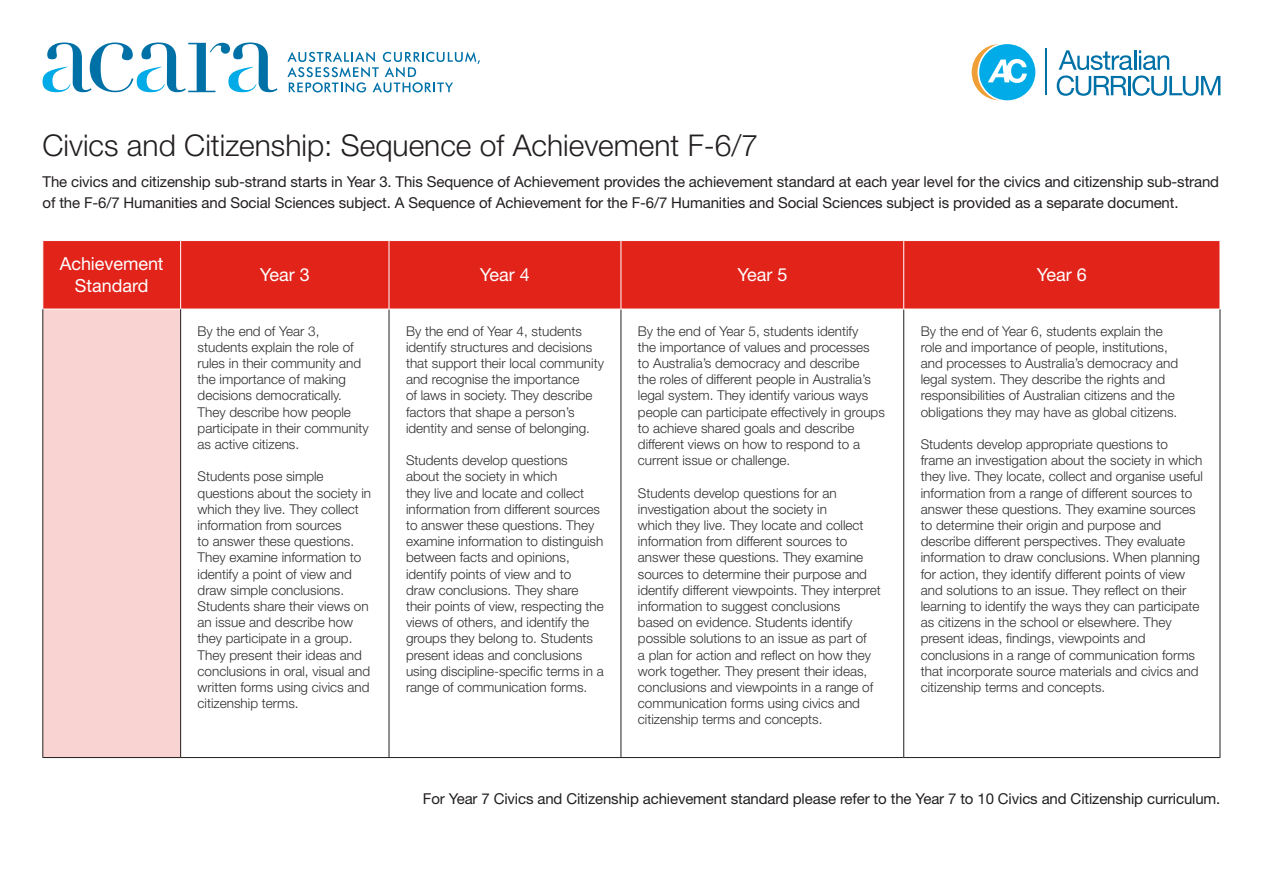
<style>
.page{position:relative;width:1263px;height:893px;background:#fff}
.page>*{position:absolute;margin:0;border:0;box-sizing:border-box;transform-origin:0 0}
.HASS_Header{font:300 30px "Helvetica Neue LT Std";color:#231f20}
.Table_Header_HASS{font:18px/21.6px "Helvetica Neue LT Std";letter-spacing:-.005em;color:#fff;text-align:center}
.HASS_sub_title{font:15px/21px "Helvetica Neue LT Std";letter-spacing:-.01em;color:#231f20}
.HASS_footer{font:15px "Helvetica Neue LT Std";letter-spacing:-.01em;color:#231f20}
.Middle_Cells_HASS{font:300 13.5px/16.2px "Helvetica Neue LT Std";color:#312f30}
</style>
<div class="page">
<div style="left:972px;top:44px;width:56px;height:56px;background:#f09e36;border-radius:50%"></div>
<svg style="left:977px;top:43px;width:60px;height:59px"></svg>
<div style="left:979px;top:44px;width:56px;height:56px;background:#00abe7;border-radius:50%"></div>
<svg style="left:988px;top:59px;width:39px;height:24px"></svg>
<svg style="left:1057px;top:50px;width:163px;height:46px"></svg>
<hr style="left:1045px;top:48px;width:1px;height:47px;background:#0071a7">
<svg style="left:43px;top:43px;width:235px;height:49px"></svg>
<svg style="left:287px;top:52px;width:193px;height:41px"></svg>
<div style="left:44px;top:241px;width:1176px;height:68px;background:#e1231a"></div>
<div style="left:43px;top:309px;width:138px;height:448px;background:#f9d3d1"></div>
<hr style="left:389px;top:241px;width:1px;height:68px;background:#fff">
<hr style="left:621px;top:241px;width:1px;height:68px;background:#fff">
<hr style="left:903px;top:309px;width:1px;height:448px;background:#231f20">
<hr style="left:903px;top:241px;width:1px;height:68px;background:#fff">
<hr style="left:180px;top:241px;width:1px;height:68px;background:#fff">
<hr style="left:389px;top:309px;width:1px;height:448px;background:#231f20">
<hr style="left:621px;top:309px;width:1px;height:448px;background:#231f20">
<hr style="left:1219px;top:309px;width:1px;height:448px;background:#231f20">
<hr style="left:181px;top:757px;width:208px;height:1px;background:#231f20">
<hr style="left:389px;top:757px;width:232px;height:1px;background:#231f20">
<hr style="left:621px;top:757px;width:283px;height:1px;background:#231f20">
<hr style="left:904px;top:757px;width:316px;height:1px;background:#231f20">
<hr style="left:43px;top:309px;width:138px;height:1px;background:#fff">
<hr style="left:389px;top:309px;width:232px;height:1px;background:#fff">
<hr style="left:621px;top:309px;width:283px;height:1px;background:#fff">
<hr style="left:904px;top:309px;width:316px;height:1px;background:#fff">
<hr style="left:43px;top:309px;width:1px;height:448px;background:#231f20">
<hr style="left:180px;top:309px;width:1px;height:448px;background:#231f20">
<hr style="left:43px;top:757px;width:138px;height:1px;background:#231f20">
<h1 class="HASS_Header" style="left:43px;top:127px;width:717px">Civics and Citizenship: Sequence of Achievement F-6/7</h1>
<h2 class="HASS_sub_title" style="left:43px;top:171px;width:1178px">The civics and citizenship sub-strand starts in Year 3. This Sequence of Achievement provides the achievement standard at each year level for the civics and citizenship sub-strand of the F-6/7 Humanities and Social Sciences subject. A Sequence of Achievement for the F-6/7 Humanities and Social Sciences subject is provided as a separate document.</h2>
<h3 class="Table_Header_HASS" style="left:60px;top:253px;width:105px">Achievement<br>Standard</h3>
<h3 class="Table_Header_HASS" style="left:260px;top:264px;width:52px">Year 3</h3>
<h3 class="Table_Header_HASS" style="left:480px;top:264px;width:52px">Year 4</h3>
<h3 class="Table_Header_HASS" style="left:737px;top:264px;width:52px">Year 5</h3>
<h3 class="Table_Header_HASS" style="left:1037px;top:264px;width:52px">Year 6</h3>
<p class="Middle_Cells_HASS" style="left:198px;top:322px;width:173px">By the end of Year 3, students explain the role of rules in their community and the importance of making decisions democratically.<br>They describe how people participate in their community as active citizens.</p>
<p class="Middle_Cells_HASS" style="left:198px;top:468px;width:175px">Students pose simple questions about the society in which they live. They collect information from sources<br>to answer these questions.<br>They examine information to identify a point of view and draw simple conclusions.<br>Students share their views on an issue and describe how they participate in a group.<br>They present their ideas and conclusions in oral, visual and written forms using civics and citizenship terms.</p>
<p class="Middle_Cells_HASS" style="left:406px;top:322px;width:199px">By the end of Year 4, students identify structures and decisions that support their local community and recognise the importance<br>of laws in society. They describe factors that shape a person’s identity and sense of belonging.</p>
<p class="Middle_Cells_HASS" style="left:406px;top:452px;width:199px">Students develop questions about the society in which<br>they live and locate and collect information from different sources to answer these questions. They examine information to distinguish between facts and opinions, identify points of view and to<br>draw conclusions. They share their points of view, respecting the views of others, and identify the groups they belong to. Students present ideas and conclusions using discipline-specific terms in a range of communication forms.</p>
<p class="Middle_Cells_HASS" style="left:638px;top:322px;width:248px">By the end of Year 5, students identify<br>the importance of values and processes<br>to Australia’s democracy and describe<br>the roles of different people in Australia’s legal system. They identify various ways people can participate effectively in groups to achieve shared goals and describe different views on how to respond to a current issue or challenge.</p>
<p class="Middle_Cells_HASS" style="left:638px;top:484px;width:244px">Students develop questions for an investigation about the society in<br>which they live. They locate and collect information from different sources to answer these questions. They examine sources to determine their purpose and identify different viewpoints. They interpret information to suggest conclusions<br>based on evidence. Students identify possible solutions to an issue as part of<br>a plan for action and reflect on how they work together. They present their ideas, conclusions and viewpoints in a range of communication forms using civics and citizenship terms and concepts.</p>
<p class="Middle_Cells_HASS" style="left:921px;top:322px;width:259px">By the end of Year 6, students explain the role and importance of people, institutions, and processes to Australia’s democracy and legal system. They describe the rights and responsibilities of Australian citizens and the obligations they may have as global citizens.</p>
<p class="Middle_Cells_HASS" style="left:921px;top:436px;width:284px">Students develop appropriate questions to frame an investigation about the society in which they live. They locate, collect and organise useful information from a range of different sources to answer these questions. They examine sources to determine their origin and purpose and describe different perspectives. They evaluate information to draw conclusions. When planning for action, they identify different points of view and solutions to an issue. They reflect on their learning to identify the ways they can participate as citizens in the school or elsewhere. They present ideas, findings, viewpoints and conclusions in a range of communication forms that incorporate source materials and civics and citizenship terms and concepts.</p>
<h2 class="HASS_footer" style="left:423px;top:790px;width:799px">For Year 7 Civics and Citizenship achievement standard please refer to the Year 7 to 10 Civics and Citizenship curriculum.</h2>
</div>
